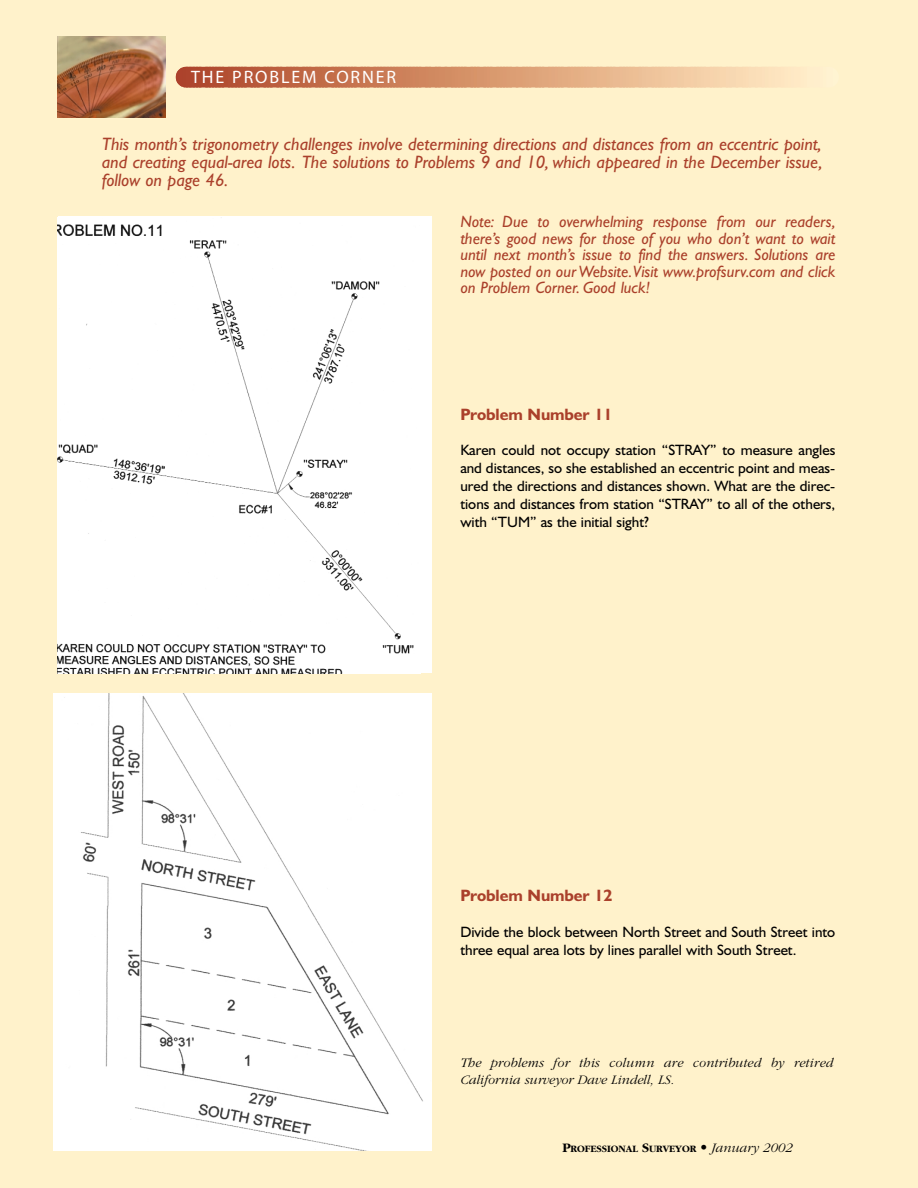
<style>
.page{position:relative;width:918px;height:1188px;background:#fff2cb}
.page>*{position:absolute;margin:0;border:0;box-sizing:border-box;transform-origin:0 0}
.t1{font:italic 18px/18px "Gill Sans";color:#aa402b;text-align:justify}
.t2{font:18px "Myriad";letter-spacing:.105em;color:#fff}
.t3{font:italic 16.5px/16.5px "Gill Sans";color:#aa402b;text-align:justify}
.t4{font:700 16.5px "Humanist 521 BT";letter-spacing:-.005em;color:#aa402b}
.t5{font:15px/18px "Humanist 521 BT";color:#000}
.t6{font:italic 300 13.5px/16.5px "Garamond";letter-spacing:.01em;color:#000}
.t7{font:700 10.2px "Garamond";color:#000}
.s1{font-size:13.5px}
.s2{font-family:"Helvetica Neue";font-weight:400;font-size:13.5px}
.s3{font-weight:300;font-style:italic;font-size:13.5px}
</style>
<div class="page">
<img style="left:58px;top:37px;width:108px;height:81px">
<svg style="left:176px;top:67px;width:13px;height:20px"></svg>
<hr style="left:191px;top:67px;width:2px;height:20px;background:#ae452e">
<svg style="left:195px;top:67px;width:7px;height:20px"></svg>
<hr style="left:204px;top:67px;width:2px;height:20px;background:#af482e">
<svg style="left:208px;top:67px;width:36px;height:20px"></svg>
<hr style="left:246px;top:67px;width:2px;height:20px;background:#b65638">
<svg style="left:250px;top:67px;width:7px;height:20px"></svg>
<hr style="left:259px;top:67px;width:2px;height:20px;background:#b95a3b">
<svg style="left:263px;top:67px;width:36px;height:20px"></svg>
<hr style="left:301px;top:67px;width:2px;height:20px;background:#be6542">
<svg style="left:305px;top:67px;width:36px;height:20px"></svg>
<hr style="left:343px;top:67px;width:2px;height:20px;background:#c4704d">
<svg style="left:347px;top:67px;width:7px;height:20px"></svg>
<hr style="left:356px;top:67px;width:2px;height:20px;background:#c7744f">
<svg style="left:360px;top:67px;width:36px;height:20px"></svg>
<hr style="left:398px;top:67px;width:2px;height:20px;background:#cd7f59">
<svg style="left:402px;top:67px;width:7px;height:20px"></svg>
<hr style="left:411px;top:67px;width:2px;height:20px;background:#ce835c">
<svg style="left:415px;top:67px;width:36px;height:20px"></svg>
<hr style="left:453px;top:67px;width:2px;height:20px;background:#d48e64">
<svg style="left:457px;top:67px;width:36px;height:20px"></svg>
<hr style="left:495px;top:67px;width:2px;height:20px;background:#d99a6e">
<svg style="left:499px;top:67px;width:7px;height:20px"></svg>
<hr style="left:508px;top:67px;width:2px;height:20px;background:#db9d73">
<svg style="left:512px;top:67px;width:36px;height:20px"></svg>
<hr style="left:550px;top:67px;width:2px;height:20px;background:#e2a87e">
<svg style="left:554px;top:67px;width:7px;height:20px"></svg>
<hr style="left:563px;top:67px;width:2px;height:20px;background:#e3ac82">
<svg style="left:567px;top:67px;width:36px;height:20px"></svg>
<hr style="left:605px;top:67px;width:2px;height:20px;background:#e9b68c">
<svg style="left:609px;top:67px;width:36px;height:20px"></svg>
<hr style="left:647px;top:67px;width:2px;height:20px;background:#eec39b">
<svg style="left:651px;top:67px;width:7px;height:20px"></svg>
<hr style="left:660px;top:67px;width:2px;height:20px;background:#efc59c">
<svg style="left:664px;top:67px;width:36px;height:20px"></svg>
<hr style="left:702px;top:67px;width:2px;height:20px;background:#f5d1aa">
<svg style="left:706px;top:67px;width:7px;height:20px"></svg>
<hr style="left:715px;top:67px;width:2px;height:20px;background:#f6d4ac">
<svg style="left:719px;top:67px;width:36px;height:20px"></svg>
<hr style="left:757px;top:67px;width:2px;height:20px;background:#fbdfb9">
<svg style="left:761px;top:67px;width:27px;height:20px"></svg>
<hr style="left:799px;top:67px;width:2px;height:20px;background:#ffe9c5">
<hr style="left:812px;top:67px;width:2px;height:20px;background:#ffeecb">
<div style="left:54px;top:693px;width:378px;height:458px;background:#fff"></div>
<div style="left:58px;top:217px;width:374px;height:456px;background:#fff"></div>
<img style="left:58px;top:224px;width:356px;height:449px">
<p class="t2" style="left:191px;top:70px;width:207px">THE PROBLEM CORNER</p>
<p class="t1" style="left:102px;top:136px;width:722px">This month’s trigonometry challenges involve determining directions and distances from an eccentric point, and creating equal-area lots. The solutions to Problems 9 and 10, which appeared in the December issue, follow on page 46.</p>
<p class="t3" style="left:460px;top:215px;width:377px">Note: Due to overwhelming response from our readers, there’s good news for those of you who don’t want to wait until next month’s issue to find the answers. Solutions are now posted on our Website.Visit www.profsurv.com and click on Problem Corner. Good luck!</p>
<p class="t4" style="left:460px;top:409px;width:154px">Problem Number 11</p>
<p class="t5" style="left:460px;top:442px;width:377px;text-align:justify">Karen could not occupy station “STRAY” to measure angles and distances, so she established an eccentric point and meas&shy;ured the directions and distances shown. What are the direc&shy;tions and distances from station “STRAY” to all of the others, with “TUM” as the initial sight?</p>
<p class="t4" style="left:460px;top:890px;width:154px">Problem Number 12</p>
<p class="t5" style="left:460px;top:925px;width:377px">Divide the block between North Street and South Street into three equal area lots by lines parallel with South Street.</p>
<p class="t6" style="left:460px;top:1056px;width:375px">The problems for this column are contributed by retired<br>California surveyor Dave Lindell, LS.</p>
<p class="t7" style="left:562px;top:1144px;width:232px"><span class="s1">P</span>ROFESSIONAL <span class="s1">S</span>URVEYOR <span class="s2">•</span> <span class="s3">January 2002</span></p>
</div>
